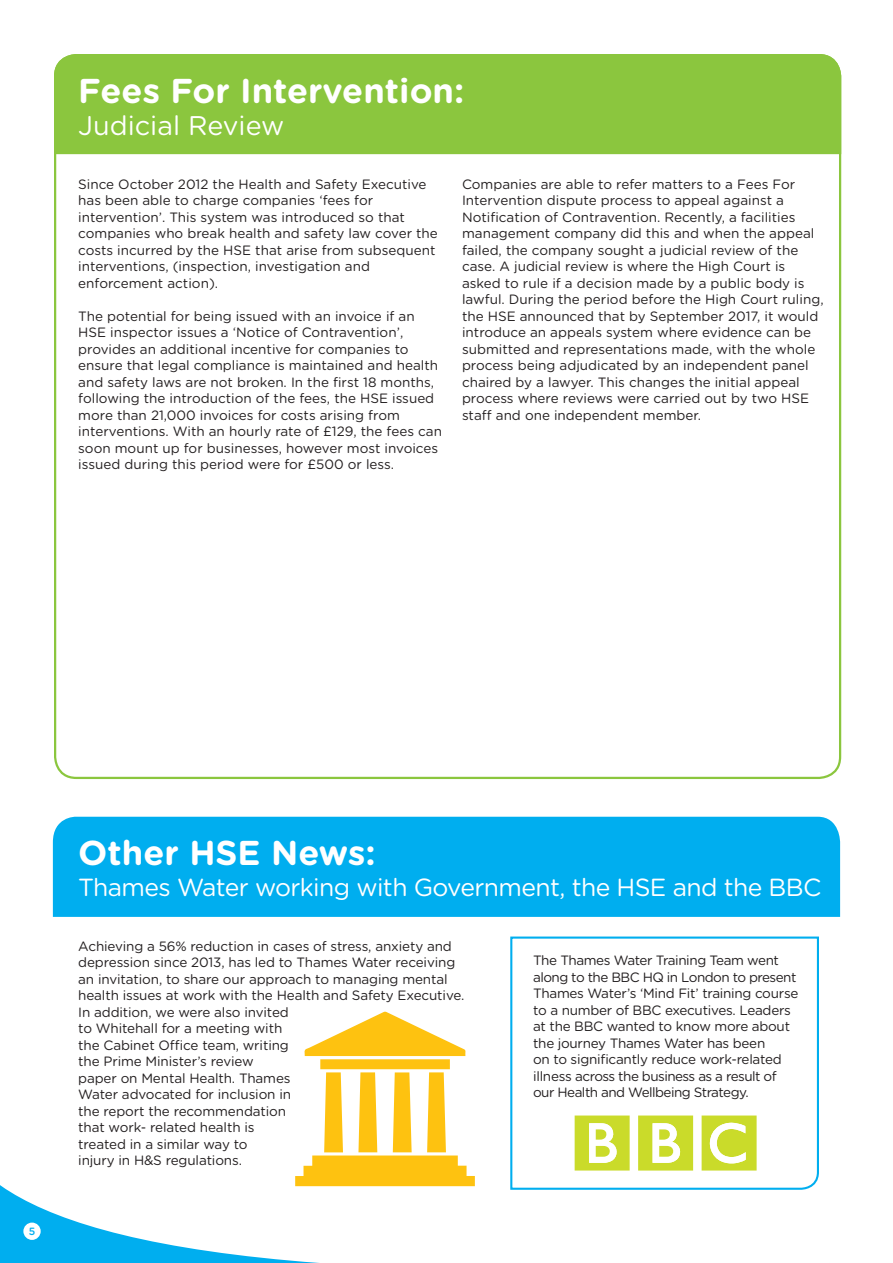
<style>
.page{position:relative;width:893px;height:1263px;background:#fff}
.page>*{position:absolute;margin:0;border:0;box-sizing:border-box;transform-origin:0 0}
.t1{font:700 34.5px "Gotham Rounded";color:#fff}
.t2{font:27px "Gotham Rounded";color:#fff}
.t3{font:24.75px "Gotham Rounded";letter-spacing:-.025em;color:#fff}
.t4{font:13.5px/16.5px "Gotham Rounded";color:#231f20}
.t5{font:13.5px/16.5px "Gotham Rounded";letter-spacing:-.03em;color:#231f20}
.t6{font:500 10.5px "Gotham Rounded";color:#00aeef}
</style>
<div class="page">
<svg style="left:0;top:1185px;width:475px;height:78px"></svg>
<div style="left:23px;top:1222px;width:18px;height:18px;background:#fff;border-radius:50%"></div>
<div style="left:52px;top:816px;width:789px;height:101px;background:#00aeef"></div>
<div style="left:54px;top:54px;width:788px;height:101px;background:#8bc63e"></div>
<svg style="left:510px;top:936px;width:309px;height:254px"></svg>
<svg style="left:295px;top:1011px;width:180px;height:175px"></svg>
<svg style="left:702px;top:1115px;width:55px;height:55px"></svg>
<svg style="left:575px;top:1115px;width:55px;height:55px"></svg>
<svg style="left:638px;top:1115px;width:55px;height:55px"></svg>
<h1 class="t1" style="left:78px;top:66px;width:387px">Fees For Intervention:</h1>
<h2 class="t2" style="left:78px;top:106px;width:207px">Judicial Review</h2>
<p class="t4" style="left:78px;top:175px;width:361px">Since October 2012 the Health and Safety Executive has been able to charge companies ‘fees for intervention’. This system was introduced so that companies who break health and safety law cover the costs incurred by the HSE that arise from subsequent interventions, (inspection, investigation and enforcement action).</p>
<p class="t4" style="left:78px;top:307px;width:365px">The potential for being issued with an invoice if an HSE inspector issues a ‘Notice of Contravention’, provides an additional incentive for companies to ensure that legal compliance is maintained and health and safety laws are not broken. In the first 18 months, following the introduction of the fees, the HSE issued more than 21,000 invoices for costs arising from interventions. With an hourly rate of £129, the fees can soon mount up for businesses, however most invoices issued during this period were for £500 or less.</p>
<p class="t4" style="left:462px;top:175px;width:363px">Companies are able to refer matters to a Fees For Intervention dispute process to appeal against a Notification of Contravention. Recently, a facilities management company did this and when the appeal failed, the company sought a judicial review of the case. A judicial review is where the High Court is asked to rule if a decision made by a public body is lawful. During the period before the High Court ruling, the HSE announced that by September 2017, it would introduce an appeals system where evidence can be submitted and representations made, with the whole process being adjudicated by an independent panel chaired by a lawyer. This changes the initial appeal process where reviews were carried out by two HSE staff and one independent member.</p>
<p class="t6" style="left:29px;top:1223px;width:8px">5</p>
<h1 class="t1" style="left:78px;top:827px;width:299px">Other HSE News:</h1>
<h3 class="t3" style="left:78px;top:871px;width:745px">Thames Water working with Government, the HSE and the BBC</h3>
<p class="t4" style="left:78px;top:937px;width:388px">Achieving a 56% reduction in cases of stress, anxiety and depression since 2013, has led to Thames Water receiving an invitation, to share our approach to managing mental health issues at work with the Health and Safety Executive.<br>In addition, we were also invited<br>to Whitehall for a meeting with<br>the Cabinet Office team, writing<br>the Prime Minister’s review<br>paper on Mental Health. Thames<br>Water advocated for inclusion in<br>the report the recommendation<br>that work- related health is<br>treated in a similar way to<br>injury in H&amp;S regulations.</p>
<p class="t5" style="left:533px;top:952px;width:267px">The Thames Water Training Team went along to the BBC HQ in London to present Thames Water’s ‘Mind Fit’ training course to a number of BBC executives. Leaders at the BBC wanted to know more about the journey Thames Water has been<br>on to significantly reduce work-related illness across the business as a result of our Health and Wellbeing Strategy.</p>
</div>
